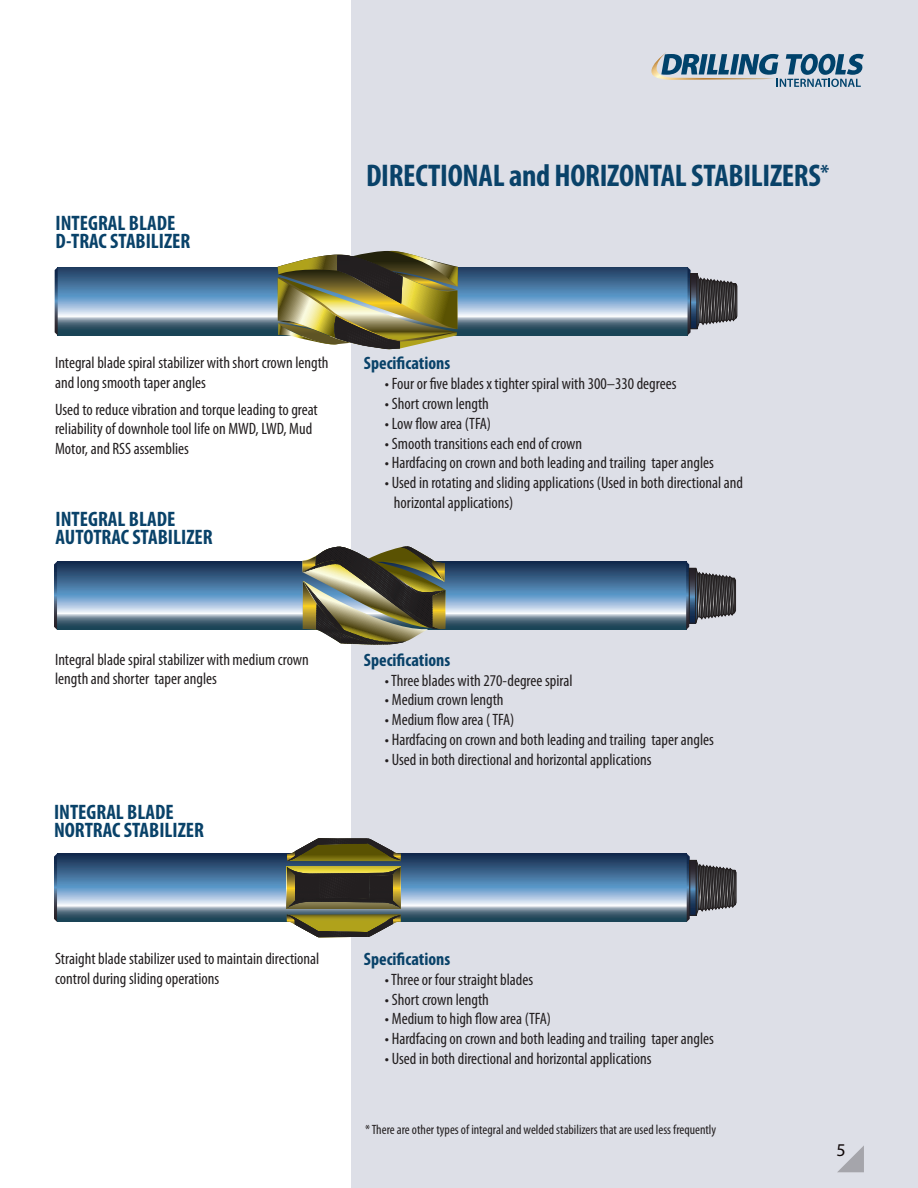
<style>
.page{position:relative;width:918px;height:1188px;background:#fff}
.page>*{position:absolute;margin:0;border:0;box-sizing:border-box;transform-origin:0 0}
.t1{font:700 condensed 31.5px "Myriad Pro";letter-spacing:-.01em;color:#094269}
.t2{font:700 condensed 21px "Myriad Pro";color:#094269}
.t3{font:700 condensed 18px "Myriad Pro";color:#094269}
.t4{font:18px "Myriad Pro";color:#0e0607}
.t5{font:condensed 16.5px/19.8px "Myriad Pro";color:#231f20}
.t6{font:condensed 13.5px "Myriad Pro";color:#231f20}
</style>
<div class="page">
<div style="left:351px;top:0;width:567px;height:1188px;background:#dddfe7"></div>
<svg style="left:837px;top:1145px;width:27px;height:27px"></svg>
<svg style="left:651px;top:52px;width:213px;height:35px"></svg>
<svg style="left:57px;top:561px;width:629px;height:69px;background:#5c7e9d"></svg>
<svg style="left:686px;top:561px;width:3px;height:69px"></svg>
<svg style="left:54px;top:561px;width:3px;height:69px"></svg>
<svg style="left:691px;top:570px;width:3px;height:51px"></svg>
<div style="left:689px;top:568px;width:7px;height:55px;border:1px solid #231f20"></div>
<svg style="left:696px;top:567px;width:40px;height:57px"></svg>
<img style="left:303px;top:546px;width:143px;height:99px">
<svg style="left:58px;top:267px;width:630px;height:68px;background:#6285a3"></svg>
<svg style="left:688px;top:267px;width:3px;height:68px"></svg>
<svg style="left:55px;top:267px;width:3px;height:68px"></svg>
<svg style="left:692px;top:276px;width:3px;height:51px"></svg>
<div style="left:690px;top:274px;width:7px;height:55px;border:1px solid #231f20"></div>
<svg style="left:697px;top:273px;width:40px;height:57px"></svg>
<img style="left:278px;top:251px;width:180px;height:98px">
<svg style="left:57px;top:854px;width:630px;height:68px;background:#5d7e9d"></svg>
<svg style="left:687px;top:854px;width:3px;height:68px"></svg>
<svg style="left:54px;top:854px;width:3px;height:68px"></svg>
<svg style="left:692px;top:862px;width:2px;height:51px"></svg>
<div style="left:690px;top:860px;width:6px;height:55px;border:1px solid #231f20"></div>
<svg style="left:696px;top:859px;width:40px;height:57px"></svg>
<svg style="left:286px;top:867px;width:115px;height:41px;background:#564e2b"></svg>
<svg style="left:287px;top:914px;width:114px;height:24px"></svg>
<svg style="left:287px;top:838px;width:114px;height:23px"></svg>
<p class="t2" style="left:56px;top:210px;width:121px">INTEGRAL BLADE</p>
<p class="t2" style="left:56px;top:228px;width:136px">D-TRAC STABILIZER</p>
<p class="t1" style="left:366px;top:155px;width:465px">DIRECTIONAL and HORIZONTAL STABILIZERS<sup>*</sup></p>
<p class="t5" style="left:55px;top:353px;width:275px">Integral blade spiral stabilizer with short crown length and long smooth taper angles</p>
<p class="t5" style="left:55px;top:399px;width:264px">Used to reduce vibration and torque leading to great reliability of downhole tool life on MWD, LWD, Mud<br>Motor, and RSS assemblies</p>
<p class="t2" style="left:56px;top:506px;width:121px">INTEGRAL BLADE</p>
<p class="t2" style="left:56px;top:524px;width:158px">AUTOTRAC STABILIZER</p>
<p class="t3" style="left:364px;top:352px;width:88px">Specifications</p>
<p class="t5" style="left:385px;top:374px;width:293px">• Four or five blades x tighter spiral with 300–330 degrees</p>
<p class="t5" style="left:385px;top:393px;width:106px">• Short crown length</p>
<p class="t5" style="left:385px;top:413px;width:108px">• Low flow area (TFA)</p>
<p class="t5" style="left:385px;top:433px;width:199px">• Smooth transitions each end of crown</p>
<p class="t5" style="left:385px;top:453px;width:331px">• Hardfacing on crown and both leading and trailing taper angles</p>
<p class="t5" style="left:385px;top:473px;width:360px">• Used in rotating and sliding applications (Used in both directional and</p>
<p class="t5" style="left:394px;top:492px;width:121px">horizontal applications)</p>
<p class="t5" style="left:55px;top:649px;width:255px">Integral blade spiral stabilizer with medium crown length and shorter taper angles</p>
<p class="t2" style="left:54px;top:799px;width:121px">INTEGRAL BLADE</p>
<p class="t2" style="left:54px;top:817px;width:152px">NORTRAC STABILIZER</p>
<p class="t3" style="left:364px;top:649px;width:88px">Specifications</p>
<p class="t5" style="left:385px;top:670px;width:189px">• Three blades with 270-degree spiral</p>
<p class="t5" style="left:385px;top:690px;width:120px">• Medium crown length</p>
<p class="t5" style="left:385px;top:710px;width:131px">• Medium flow area ( TFA)</p>
<p class="t5" style="left:385px;top:729px;width:331px">• Hardfacing on crown and both leading and trailing taper angles</p>
<p class="t5" style="left:385px;top:749px;width:268px">• Used in both directional and horizontal applications</p>
<p class="t5" style="left:55px;top:948px;width:266px">Straight blade stabilizer used to maintain directional control during sliding operations</p>
<p class="t3" style="left:364px;top:948px;width:88px">Specifications</p>
<p class="t5" style="left:385px;top:969px;width:150px">• Three or four straight blades</p>
<p class="t5" style="left:385px;top:989px;width:106px">• Short crown length</p>
<p class="t5" style="left:385px;top:1009px;width:168px">• Medium to high flow area (TFA)</p>
<p class="t5" style="left:385px;top:1029px;width:331px">• Hardfacing on crown and both leading and trailing taper angles</p>
<p class="t5" style="left:385px;top:1048px;width:268px">• Used in both directional and horizontal applications</p>
<p class="t6" style="left:365px;top:1122px;width:353px">* There are other types of integral and welded stabilizers that are used less frequently</p>
<p class="t4" style="left:837px;top:1138px;width:11px">5</p>
</div>
